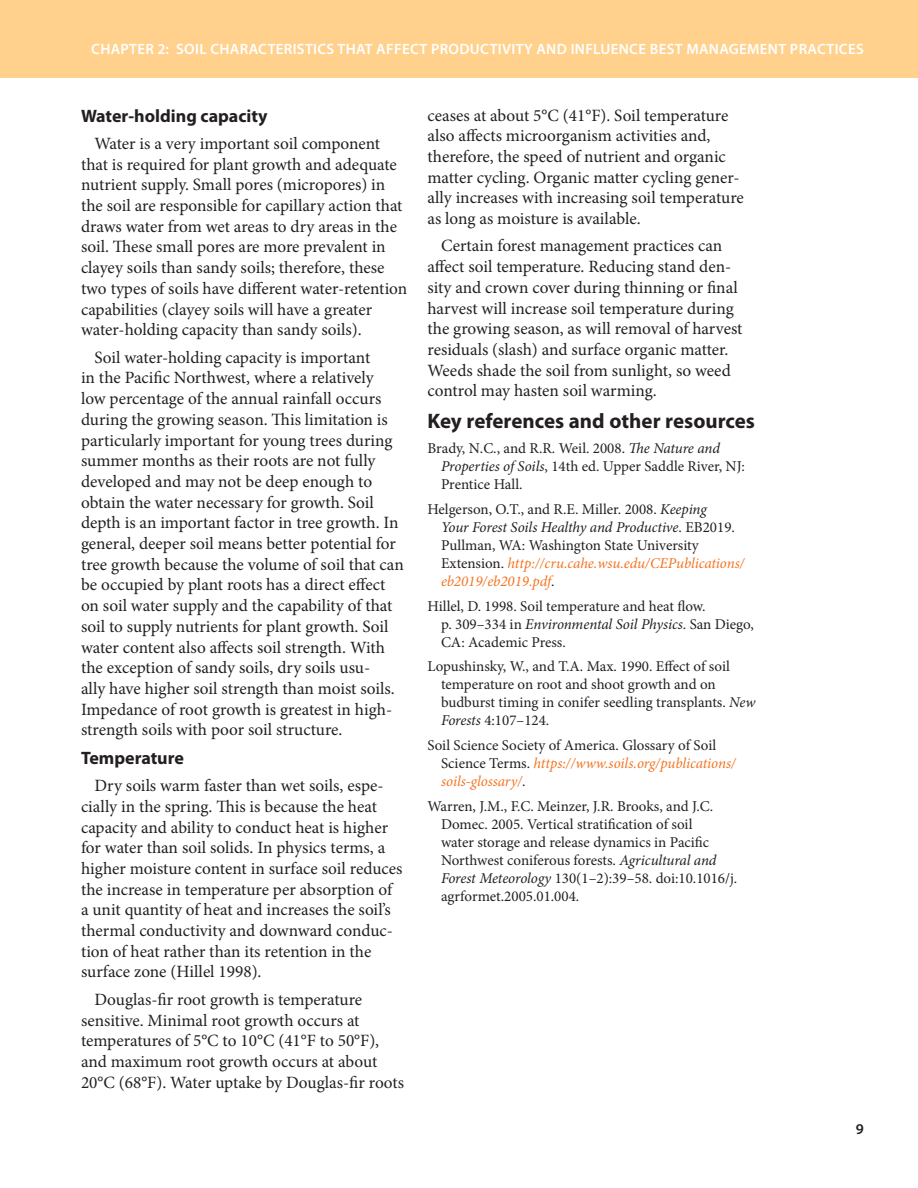
<style>
.page{position:relative;width:918px;height:1188px;background:#fff}
.page>*{position:absolute;margin:0;border:0;box-sizing:border-box;transform-origin:0 0}
.Subhead_1{font:700 21px "Myriad Pro";color:#231f20}
.Subhead_2{font:700 18px "Myriad Pro";color:#231f20}
.Body_text{font:17.25px/20.7px "Minion Pro";color:#231f20}
.References{font:15px/18px "Minion Pro";color:#231f20}
.t1{font:600 15px "Myriad Pro";letter-spacing:.02em;color:#fff}
.t2{font:600 15px "Myriad Pro";color:#231f20}
.s1{font-style:italic}
.s2{font-style:italic;color:#f37421}
</style>
<div class="page">
<div style="left:0;top:0;width:918px;height:78px;background:#ffd18c"></div>
<p class="t1" style="left:91px;top:39px;width:774px">CHAPTER 2: SOIL CHARACTERISTICS THAT AFFECT PRODUCTIVITY AND INFLUENCE BEST MANAGEMENT PRACTICES</p>
<h3 class="Subhead_2" style="left:81px;top:104px;width:188px">Water-holding capacity</h3>
<p class="Body_text" style="left:81px;top:133px;width:328px;text-indent:14px">Water is a very important soil component that is required for plant growth and adequate nutrient supply. Small pores (micropores) in the soil are responsible for capillary action that draws water from wet areas to dry areas in the soil. These small pores are more prevalent in clayey soils than sandy soils; therefore, these two types of soils have different water-retention capabilities (clayey soils will have a greater water-holding capacity than sandy soils).</p>
<p class="Body_text" style="left:81px;top:347px;width:324px;text-indent:14px">Soil water-holding capacity is important<br>in the Pacific Northwest, where a relatively<br>low percentage of the annual rainfall occurs during the growing season. This limitation is particularly important for young trees during summer months as their roots are not fully developed and may not be deep enough to obtain the water necessary for growth. Soil depth is an important factor in tree growth. In general, deeper soil means better potential for tree growth because the volume of soil that can be occupied by plant roots has a direct effect on soil water supply and the capability of that soil to supply nutrients for plant growth. Soil water content also affects soil strength. With the exception of sandy soils, dry soils usu-<br>ally have higher soil strength than moist soils.<br>Impedance of root growth is greatest in high&shy;strength soils with poor soil structure.</p>
<h3 class="Subhead_2" style="left:81px;top:746px;width:105px">Temperature</h3>
<p class="Body_text" style="left:81px;top:775px;width:323px;text-indent:14px">Dry soils warm faster than wet soils, espe&shy;cially in the spring. This is because the heat capacity and ability to conduct heat is higher for water than soil solids. In physics terms, a higher moisture content in surface soil reduces the increase in temperature per absorption of a unit quantity of heat and increases the soil’s thermal conductivity and downward conduc&shy;tion of heat rather than its retention in the surface zone (Hillel 1998).</p>
<p class="Body_text" style="left:81px;top:989px;width:325px;text-indent:14px">Douglas-fir root growth is temperature sensitive. Minimal root growth occurs at temperatures of 5°C to 10°C (41°F to 50°F), and maximum root growth occurs at about 20°C (68°F). Water uptake by Douglas-fir roots</p>
<p class="Body_text" style="left:428px;top:105px;width:318px">ceases at about 5°C (41°F). Soil temperature also affects microorganism activities and, therefore, the speed of nutrient and organic matter cycling. Organic matter cycling gener&shy;ally increases with increasing soil temperature as long as moisture is available.</p>
<p class="Body_text" style="left:428px;top:236px;width:317px;text-indent:14px">Certain forest management practices can affect soil temperature. Reducing stand den&shy;sity and crown cover during thinning or final harvest will increase soil temperature during the growing season, as will removal of harvest residuals (slash) and surface organic matter.<br>Weeds shade the soil from sunlight, so weed control may hasten soil warming.</p>
<h2 class="Subhead_1" style="left:428px;top:408px;width:329px">Key references and other resources</h2>
<p class="References" style="left:441px;top:439px;width:306px;text-indent:-14px">Brady, N.C., and R.R. Weil. 2008. <span class="s1">The Nature and<br>Properties of Soils</span>, 14th ed. Upper Saddle River, NJ:<br>Prentice Hall.</p>
<p class="References" style="left:441px;top:500px;width:305px;text-indent:-14px">Helgerson, O.T., and R.E. Miller. 2008. <span class="s1">Keeping<br>Your Forest Soils Healthy and Productive</span>. EB2019.<br>Pullman, WA: Washington State University Extension. <span class="s2">http://cru.cahe.wsu.edu/CEPublications/ eb2019/eb2019.pdf</span>.</p>
<p class="References" style="left:441px;top:597px;width:314px;text-indent:-14px">Hillel, D. 1998. Soil temperature and heat flow.<br>p. 309–334 in <span class="s1">Environmental Soil Physics</span>. San Diego,<br>CA: Academic Press.</p>
<p class="References" style="left:441px;top:658px;width:316px;text-indent:-14px">Lopushinsky, W., and T.A. Max. 1990. Effect of soil temperature on root and shoot growth and on budburst timing in conifer seedling transplants. <span class="s1">New Forests</span> 4:107–124.</p>
<p class="References" style="left:441px;top:736px;width:297px;text-indent:-14px">Soil Science Society of America. Glossary of Soil<br>Science Terms. <span class="s2">https://www.soils.org/publications/ soils-glossary/</span>.</p>
<p class="References" style="left:441px;top:797px;width:298px;text-indent:-14px">Warren, J.M., F.C. Meinzer, J.R. Brooks, and J.C.<br>Domec. 2005. Vertical stratification of soil<br>water storage and release dynamics in Pacific Northwest coniferous forests. <span class="s1">Agricultural and Forest Meteorology</span> 130(1–2):39–58. doi:10.1016/j. agrformet.2005.01.004.</p>
<p class="t2" style="left:856px;top:1119px;width:10px">9</p>
</div>
